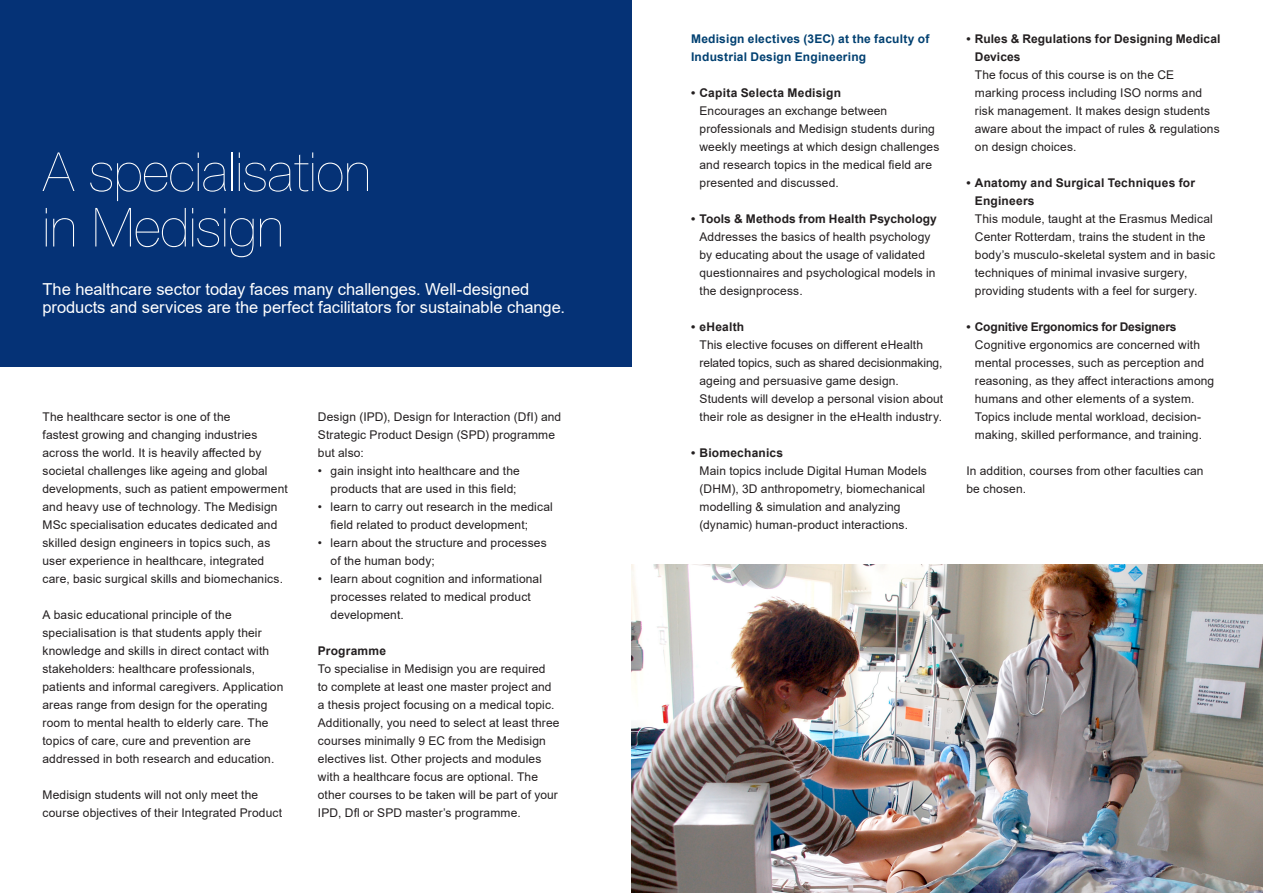
<style>
.page{position:relative;width:1263px;height:893px;background:#fff}
.page>*{position:absolute;margin:0;border:0;box-sizing:border-box;transform-origin:0 0}
.UltraLight_36_42{font:200 54px "TU Delft";color:#fff}
.t1{font:16.5px/18px "Arial";letter-spacing:-.005em;color:#fff}
.t2{font:12px/18px "Arial";letter-spacing:.01em;color:#231f20}
.t3{font:700 12px/18px "Arial";letter-spacing:.01em;color:#231f20}
.t4{font:700 12px "Arial";letter-spacing:.02em;color:#004071}
.t5{font:700 12px "Arial";letter-spacing:-.015em;color:#231f20}
.s1{font-weight:700}
</style>
<div class="page">
<div style="left:0;top:0;width:631px;height:367px;background:#053276"></div>
<img style="left:631px;top:565px;width:632px;height:328px">
<p class="UltraLight_36_42" style="left:43px;top:140px;width:330px">A specialisation</p>
<p class="UltraLight_36_42" style="left:43px;top:196px;width:243px">in Medisign</p>
<p class="t1" style="left:43px;top:280px;width:524px">The healthcare sector today faces many challenges. Well-designed products and services are the perfect facilitators for sustainable change.</p>
<p class="t2" style="left:43px;top:407px;width:190px">The healthcare sector is one of the</p>
<p class="t2" style="left:43px;top:425px;width:216px">fastest growing and changing industries</p>
<p class="t2" style="left:43px;top:443px;width:220px">across the world. It is heavily affected by</p>
<p class="t2" style="left:43px;top:461px;width:227px">societal challenges like ageing and global</p>
<p class="t2" style="left:43px;top:479px;width:247px">developments, such as patient empowerment</p>
<p class="t2" style="left:43px;top:497px;width:236px">and heavy use of technology. The Medisign</p>
<p class="t2" style="left:43px;top:515px;width:236px">MSc specialisation educates dedicated and</p>
<p class="t2" style="left:43px;top:533px;width:229px">skilled design engineers in topics such, as</p>
<p class="t2" style="left:43px;top:551px;width:223px">user experience in healthcare, integrated</p>
<p class="t2" style="left:43px;top:569px;width:242px">care, basic surgical skills and biomechanics.</p>
<p class="t2" style="left:43px;top:605px;width:191px">A basic educational principle of the</p>
<p class="t2" style="left:43px;top:623px;width:221px">specialisation is that students apply their</p>
<p class="t2" style="left:43px;top:641px;width:228px">knowledge and skills in direct contact with</p>
<p class="t2" style="left:43px;top:659px;width:214px">stakeholders: healthcare professionals,</p>
<p class="t2" style="left:43px;top:677px;width:242px">patients and informal caregivers. Application</p>
<p class="t2" style="left:43px;top:695px;width:226px">areas range from design for the operating</p>
<p class="t2" style="left:43px;top:713px;width:228px">room to mental health to elderly care. The</p>
<p class="t2" style="left:43px;top:731px;width:210px">topics of care, cure and prevention are</p>
<p class="t2" style="left:43px;top:749px;width:233px">addressed in both research and education.</p>
<p class="t2" style="left:43px;top:785px;width:217px">Medisign students will not only meet the</p>
<p class="t2" style="left:43px;top:803px;width:241px">course objectives of their Integrated Product</p>
<p class="t2" style="left:318px;top:407px;width:245px">Design (IPD), Design for Interaction (DfI) and<br>Strategic Product Design (SPD) programme but also:</p>
<p class="t2" style="left:318px;top:461px;width:204px;text-align:right">• gain insight into healthcare and the products that are used in this field;</p>
<p class="t2" style="left:331px;top:497px;width:224px;text-indent:-13px">• learn to carry out research in the medical field related to product development;</p>
<p class="t2" style="left:331px;top:533px;width:218px;text-indent:-13px">• learn about the structure and processes of the human body;</p>
<p class="t2" style="left:331px;top:569px;width:213px;text-indent:-13px">• learn about cognition and informational processes related to medical product development.</p>
<p class="t3" style="left:318px;top:641px;width:70px">Programme</p>
<p class="t2" style="left:318px;top:659px;width:229px">To specialise in Medisign you are required</p>
<p class="t2" style="left:318px;top:677px;width:235px">to complete at least one master project and</p>
<p class="t2" style="left:318px;top:695px;width:238px">a thesis project focusing on a medical topic.</p>
<p class="t2" style="left:318px;top:713px;width:243px">Additionally, you need to select at least three</p>
<p class="t2" style="left:318px;top:731px;width:229px">courses minimally 9 EC from the Medisign</p>
<p class="t2" style="left:318px;top:749px;width:225px">electives list. Other projects and modules</p>
<p class="t2" style="left:318px;top:767px;width:222px">with a healthcare focus are optional. The</p>
<p class="t2" style="left:318px;top:785px;width:242px">other courses to be taken will be part of your</p>
<p class="t2" style="left:318px;top:803px;width:204px">IPD, Dfl or SPD master’s programme.</p>
<p class="t4" style="left:691px;top:30px;width:240px">Medisign electives (3EC) at the faculty of</p>
<p class="t4" style="left:691px;top:48px;width:177px">Industrial Design Engineering</p>
<p class="t2" style="left:699px;top:83px;width:241px;text-indent:-9px"><span class="s1">• Capita Selecta Medisign<br></span>Encourages an exchange between professionals and Medisign students during weekly meetings at which design challenges and research topics in the medical field are presented and discussed.</p>
<p class="t3" style="left:691px;top:209px;width:247px">• Tools &amp; Methods from Health Psychology</p>
<p class="t2" style="left:699px;top:227px;width:238px">Addresses the basics of health psychology by educating about the usage of validated questionnaires and psychological models in the designprocess.</p>
<p class="t3" style="left:691px;top:317px;width:55px">• eHealth</p>
<p class="t2" style="left:699px;top:335px;width:225px">This elective focuses on different eHealth</p>
<p class="t2" style="left:699px;top:353px;width:245px">related topics, such as shared decisionmaking, ageing and persuasive game design.<br>Students will develop a personal vision about their role as designer in the eHealth industry.</p>
<p class="t3" style="left:691px;top:443px;width:94px">• Biomechanics</p>
<p class="t2" style="left:699px;top:461px;width:229px">Main topics include Digital Human Models (DHM), 3D anthropometry, biomechanical modelling &amp; simulation and analyzing (dynamic) human-product interactions.</p>
<p class="t3" style="left:975px;top:29px;width:247px;text-indent:-9px">• Rules &amp; Regulations for Designing Medical<br>Devices</p>
<p class="t2" style="left:975px;top:65px;width:246px">The focus of this course is on the CE marking process including ISO norms and risk management. It makes design students aware about the impact of rules &amp; regulations on design choices.</p>
<p class="t3" style="left:975px;top:173px;width:222px;text-indent:-9px">• Anatomy and Surgical Techniques for<br>Engineers</p>
<p class="t2" style="left:975px;top:209px;width:242px">This module, taught at the Erasmus Medical Center Rotterdam, trains the student in the body’s musculo-skeletal system and in basic techniques of minimal invasive surgery, providing students with a feel for surgery.</p>
<p class="t5" style="left:966px;top:318px;width:212px">• Cognitive Ergonomics for Designers</p>
<p class="t2" style="left:975px;top:335px;width:227px">Cognitive ergonomics are concerned with</p>
<p class="t2" style="left:975px;top:353px;width:241px">mental processes, such as perception and reasoning, as they affect interactions among humans and other elements of a system.<br>Topics include mental workload, decision&shy;making, skilled performance, and training.</p>
<p class="t2" style="left:966px;top:461px;width:239px">In addition, courses from other faculties can</p>
<p class="t2" style="left:966px;top:479px;width:61px">be chosen.</p>
</div>
